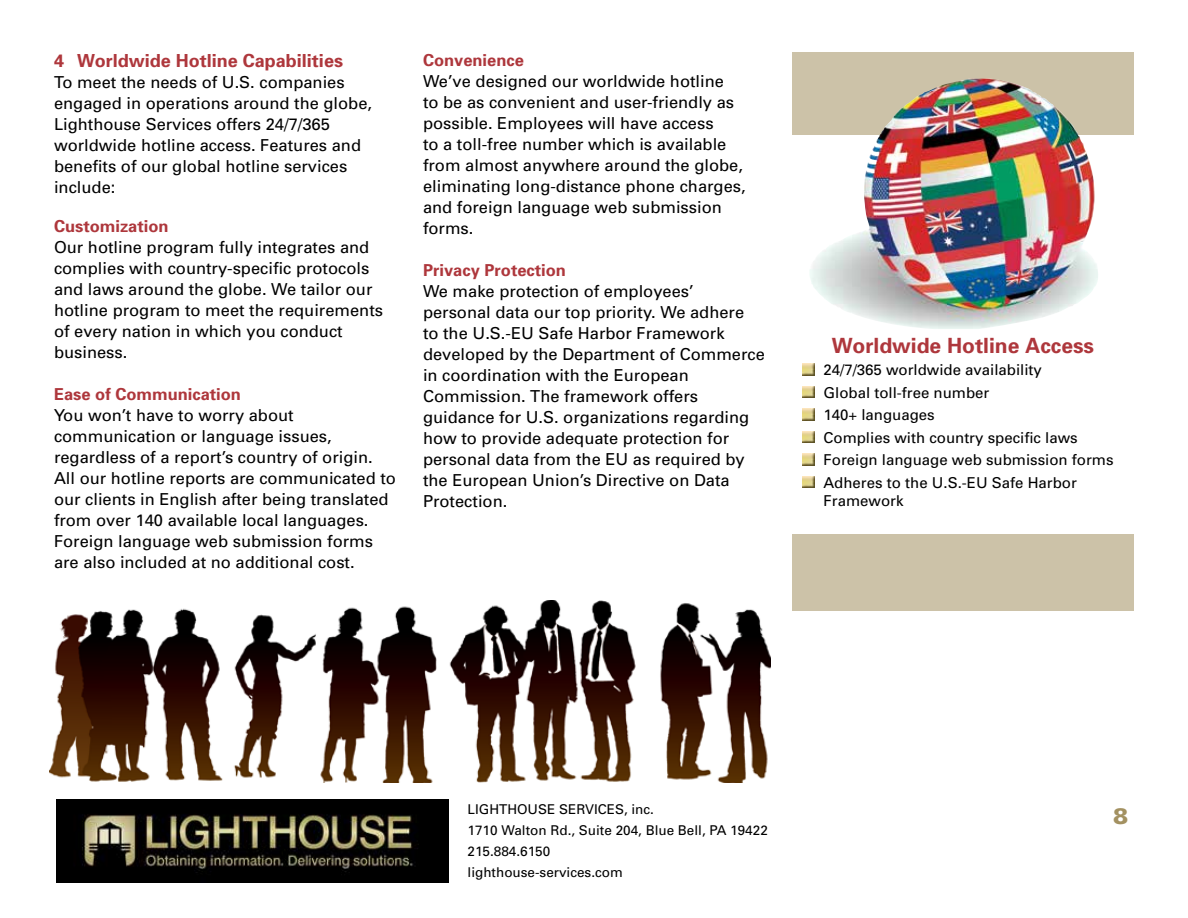
<style>
.page{position:relative;width:1188px;height:918px;background:#fff}
.page>*{position:absolute;margin:0;border:0;box-sizing:border-box;transform-origin:0 0}
.t1{font:900 22.5px "Univers";color:#a39161}
.t2{font:700 21px "Univers";color:#ae373c}
.t3{font:700 18px "Univers";color:#ae373c}
.t4{font:16.5px/21px "Univers";color:#000}
.t5{font:700 16.5px "Univers";color:#ae373c}
.t6{font:15px/22.5px "Univers";color:#000}
.t7{font:13.5px/21px "Univers";color:#000}
</style>
<div class="page">
<img style="left:57px;top:800px;width:392px;height:82px">
<svg style="left:802px;top:364px;width:12px;height:11px"></svg>
<svg style="left:802px;top:386px;width:12px;height:12px"></svg>
<svg style="left:802px;top:409px;width:12px;height:11px"></svg>
<svg style="left:802px;top:431px;width:12px;height:12px"></svg>
<svg style="left:802px;top:454px;width:12px;height:11px"></svg>
<svg style="left:802px;top:476px;width:12px;height:12px"></svg>
<img style="left:50px;top:600px;width:721px;height:183px">
<div style="left:792px;top:52px;width:342px;height:83px;background:#ccc2a8"></div>
<div style="left:792px;top:535px;width:342px;height:76px;background:#ccc2a8"></div>
<img style="left:810px;top:79px;width:288px;height:250px">
<p class="t3" style="left:54px;top:50px;width:291px">4 Worldwide Hotline Capabilities</p>
<p class="t4" style="left:54px;top:72px;width:320px">To meet the needs of U.S. companies engaged in operations around the globe, Lighthouse Services offers 24/7/365 worldwide hotline access. Features and benefits of our global hotline services include:</p>
<p class="t5" style="left:54px;top:216px;width:116px">Customization</p>
<p class="t4" style="left:54px;top:237px;width:331px">Our hotline program fully integrates and complies with country-specific protocols and laws around the globe. We tailor our hotline program to meet the requirements of every nation in which you conduct business.</p>
<p class="t5" style="left:54px;top:384px;width:189px">Ease of Communication</p>
<p class="t4" style="left:54px;top:405px;width:343px">You won’t have to worry about communication or language issues, regardless of a report’s country of origin.<br>All our hotline reports are communicated to our clients in English after being translated from over 140 available local languages.<br>Foreign language web submission forms are also included at no additional cost.</p>
<p class="t5" style="left:423px;top:50px;width:102px">Convenience</p>
<p class="t4" style="left:423px;top:70px;width:324px">We’ve designed our worldwide hotline<br>to be as convenient and user-friendly as possible. Employees will have access<br>to a toll-free number which is available from almost anywhere around the globe, eliminating long-distance phone charges, and foreign language web submission forms.</p>
<p class="t5" style="left:423px;top:260px;width:145px">Privacy Protection</p>
<p class="t4" style="left:423px;top:281px;width:343px">We make protection of employees’ personal data our top priority. We adhere<br>to the U.S.-EU Safe Harbor Framework developed by the Department of Commerce in coordination with the European Commission. The framework offers guidance for U.S. organizations regarding how to provide adequate protection for personal data from the EU as required by the European Union’s Directive on Data Protection.</p>
<p class="t2" style="left:832px;top:333px;width:264px">Worldwide Hotline Access</p>
<p class="t6" style="left:823px;top:359px;width:292px">24/7/365 worldwide availability<br>Global toll-free number<br>140+ languages<br>Complies with country specific laws<br>Foreign language web submission forms<br>Adheres to the U.S.-EU Safe Harbor</p>
<p class="t6" style="left:823px;top:489px;width:82px">Framework</p>
<p class="t7" style="left:468px;top:799px;width:302px">LIGHTHOUSE SERVICES, inc.<br>1710 Walton Rd., Suite 204, Blue Bell, PA 19422<br>215.884.6150<br>lighthouse-services.com</p>
<h1 class="t1" style="left:1113px;top:802px;width:17px">8</h1>
</div>
